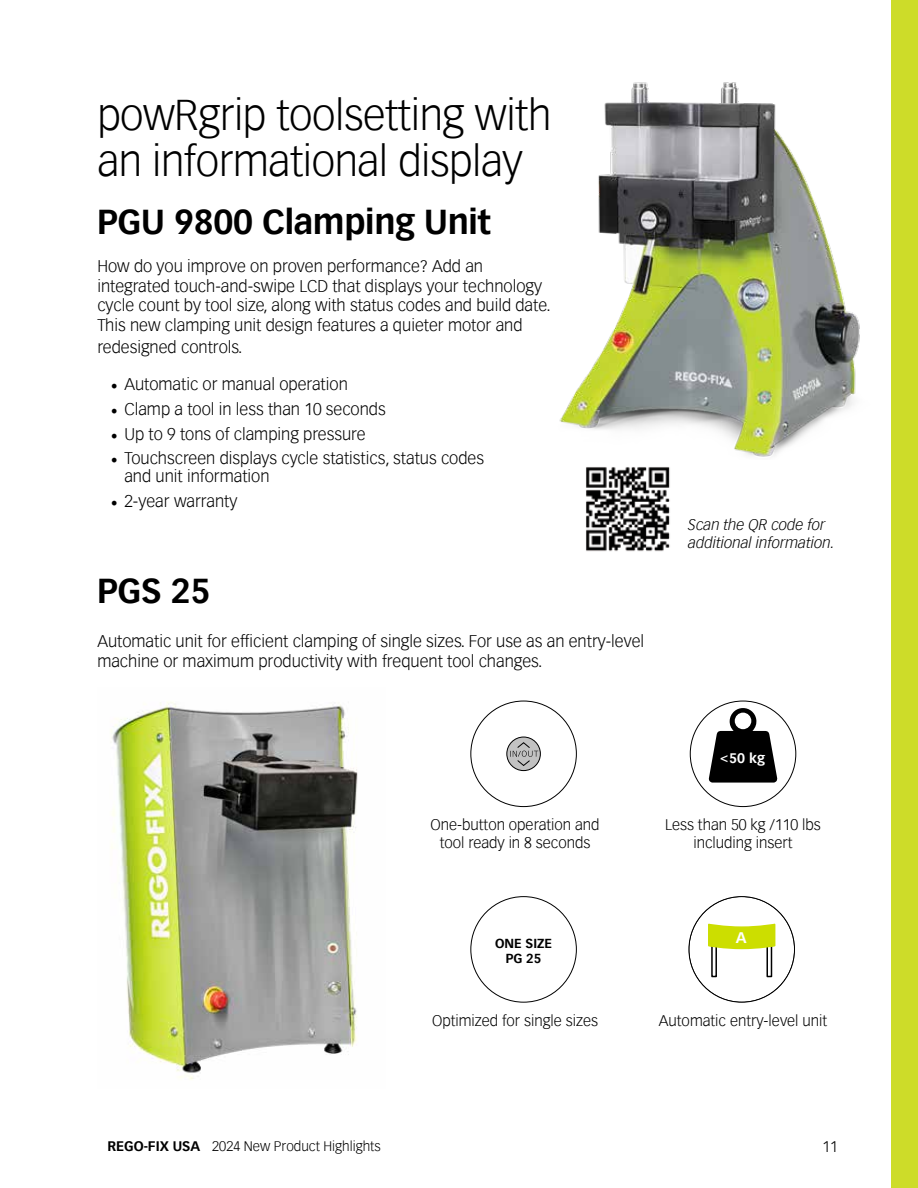
<style>
.page{position:relative;width:918px;height:1188px;background:#fff}
.page>*{position:absolute;margin:0;border:0;box-sizing:border-box;transform-origin:0 0}
.t1{font:300 42px/46.5px "Vectora Com";letter-spacing:-.01em;color:#000}
.t2{font:700 33.75px "Vectora Com";letter-spacing:-.01em;color:#000}
.t3{font:300 16.5px/19.8px "Vectora Com";color:#000}
.t4{font:300 15px/18px "Vectora Com";color:#000;text-align:center}
.t5{font:italic 300 15px/18px "Vectora Com";color:#000}
.t6{font:700 15px "Vectora Com";color:#fff}
.t7{font:300 13.5px "Vectora Com";color:#000}
.t8{font:700 13.5px "Vectora Com";color:#fff}
.t9{font:700 12.75px/15.8px "Vectora Com";color:#000;text-align:center}
.s1{font-family:"Minion Pro";font-weight:400;font-size:18px}
.s2{font-weight:700}
</style>
<div class="page">
<img style="left:110px;top:702px;width:248px;height:378px">
<img style="left:559px;top:82px;width:301px;height:375px">
<div style="left:891px;top:0;width:27px;height:1188px;background:#cddc29"></div>
<img style="left:575px;top:456px;width:105px;height:96px">
<svg style="left:507px;top:737px;width:33px;height:34px"></svg>
<div style="left:506px;top:737px;width:35px;height:34px;border:1px solid #000;border-radius:50%"></div>
<svg style="left:510px;top:742px;width:28px;height:25px"></svg>
<svg style="left:689px;top:896px;width:106px;height:107px"></svg>
<svg style="left:709px;top:707px;width:68px;height:76px"></svg>
<div style="left:720px;top:754px;width:9px;height:12px;background:#000"></div>
<h1 class="t1" style="left:97px;top:92px;width:456px">powRgrip toolsetting with an informational display</h1>
<h2 class="t2" style="left:97px;top:201px;width:396px">PGU 9800 Clamping Unit</h2>
<p class="t3" style="left:97px;top:256px;width:455px">How do you improve on proven performance? Add an integrated touch-and-swipe LCD that displays your technology cycle count by tool size, along with status codes and build date.<br>This new clamping unit design features a quieter motor and</p>
<p class="t3" style="left:97px;top:337px;width:147px">redesigned controls.</p>
<p class="t3" style="left:111px;top:374px;width:239px"><span class="s1">•</span> Automatic or manual operation</p>
<p class="t3" style="left:111px;top:399px;width:276px"><span class="s1">•</span> Clamp a tool in less than 10 seconds</p>
<p class="t3" style="left:111px;top:424px;width:256px"><span class="s1">•</span> Up to 9 tons of clamping pressure</p>
<p class="t3" style="left:124px;top:450px;width:361px;line-height:18px;text-indent:-14px"><span class="s1">•</span> Touchscreen displays cycle statistics, status codes and unit information</p>
<p class="t3" style="left:111px;top:491px;width:128px"><span class="s1">•</span> 2-year warranty</p>
<h2 class="t2" style="left:97px;top:570px;width:115px">PGS 25</h2>
<p class="t3" style="left:97px;top:631px;width:548px">Automatic unit for efficient clamping of single sizes. For use as an entry-level machine or maximum productivity with frequent tool changes.</p>
<p class="t5" style="left:688px;top:516px;width:148px">Scan the QR code for additional information.</p>
<p class="t8" style="left:720px;top:750px;width:46px">&lt;&gt;50 kg</p>
<p class="t4" style="left:431px;top:816px;width:171px">One-button operation and tool ready in 8 seconds</p>
<p class="t4" style="left:665px;top:816px;width:157px">Less than 50 kg /110 lbs including insert</p>
<p class="t9" style="left:495px;top:935px;width:58px">ONE SIZE<br>PG 25</p>
<p class="t6" style="left:736px;top:929px;width:12px">A</p>
<p class="t4" style="left:432px;top:1012px;width:167px">Optimized for single sizes</p>
<p class="t4" style="left:659px;top:1012px;width:170px">Automatic entry-level unit</p>
<p class="t7" style="left:107px;top:1138px;width:275px"><span class="s2">REGO-FIX USA</span> 2024 New Product Highlights</p>
<p class="t4" style="left:822px;top:1138px;width:17px">11</p>
</div>
